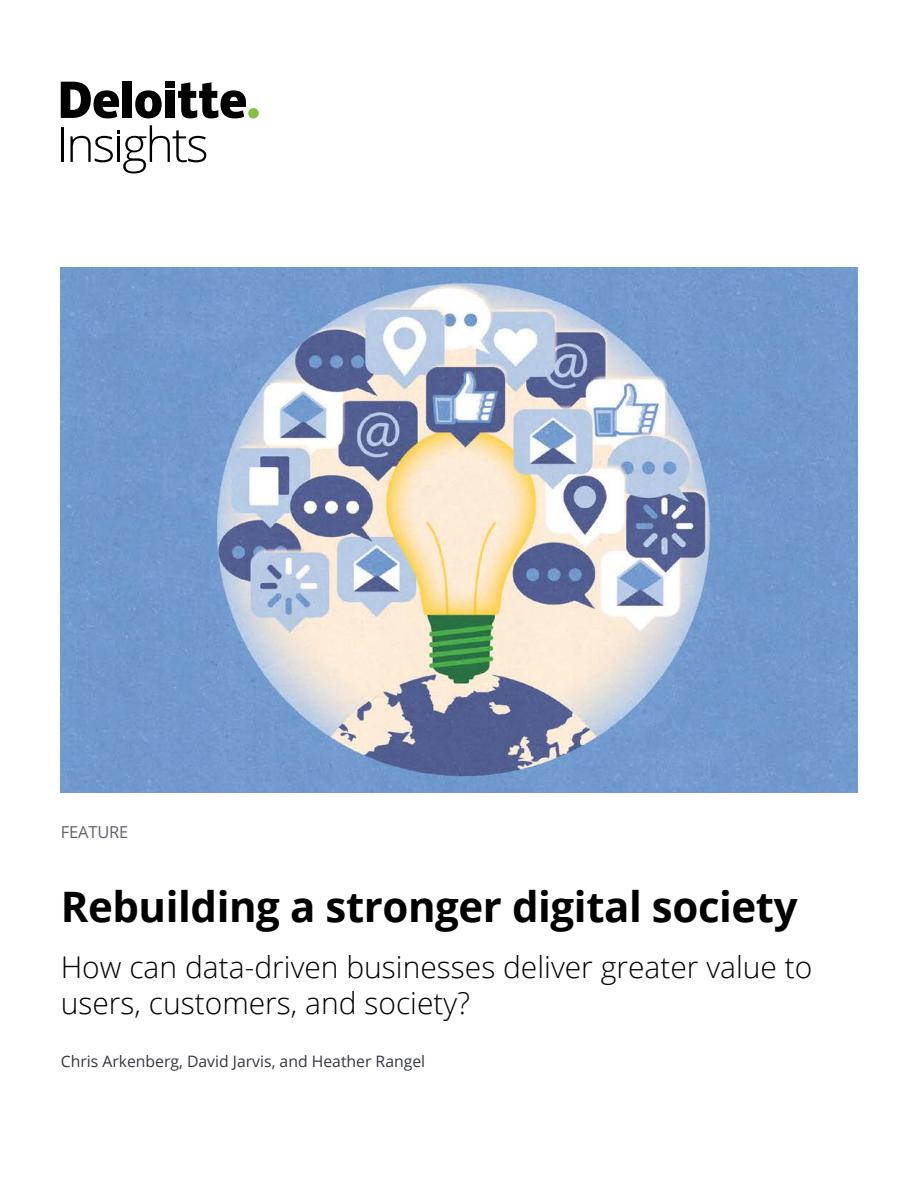
<style>
.page{position:relative;width:918px;height:1188px;background:#fff}
.page>*{position:absolute;margin:0;border:0;box-sizing:border-box;transform-origin:0 0}
.cover-title{font:700 42px "Open Sans";letter-spacing:-.01em;color:#000}
.cover-subtitle{font:300 30px/36px "Open Sans";color:#000}
.cover-eyebrow{font:16.5px "Open Sans";letter-spacing:-.01em;color:#5f636a}
.Byline{font:15.75px "Open Sans";color:#343741}
</style>
<div class="page">
<img style="left:61px;top:268px;width:796px;height:525px">
<div style="left:248px;top:108px;width:11px;height:11px;background:#80c342;border-radius:50%"></div>
<div style="left:123px;top:82px;width:9px;height:36px;background:#000"></div>
<svg style="left:135px;top:90px;width:27px;height:28px"></svg>
<div style="left:165px;top:91px;width:9px;height:27px;background:#000"></div>
<div style="left:165px;top:82px;width:9px;height:6px;background:#000"></div>
<svg style="left:178px;top:82px;width:68px;height:36px"></svg>
<svg style="left:61px;top:82px;width:58px;height:36px"></svg>
<hr style="left:61px;top:128px;width:2px;height:34px;background:#000">
<svg style="left:70px;top:125px;width:136px;height:48px"></svg>
<p class="cover-eyebrow" style="left:61px;top:820px;width:69px">FEATURE</p>
<p class="cover-title" style="left:61px;top:877px;width:738px">Rebuilding a stronger digital society</p>
<p class="cover-subtitle" style="left:61px;top:948px;width:753px">How can data-driven businesses deliver greater value to users, customers, and society?</p>
<p class="Byline" style="left:61px;top:1050px;width:366px">Chris Arkenberg, David Jarvis, and Heather Rangel</p>
</div>
